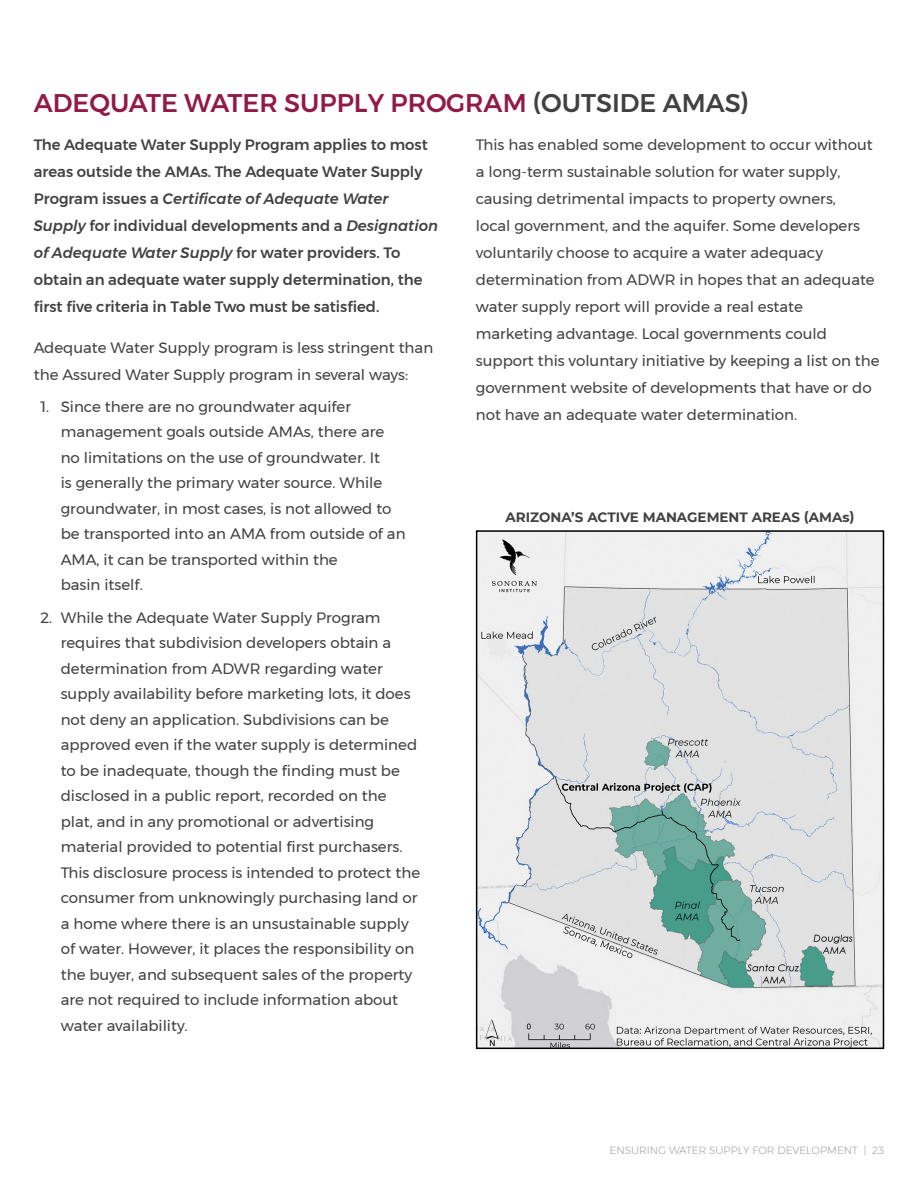
<style>
.page{position:relative;width:918px;height:1188px;background:#fff}
.page>*{position:absolute;margin:0;border:0;box-sizing:border-box;transform-origin:0 0}
.t1{font:500 25.5px "Montserrat";color:#931a42}
.t2{font:15px/25.5px "Montserrat";color:#414042}
.t3{font:500 15px/27px "Montserrat";color:#414042}
.t4{font:700 13.5px "Montserrat";color:#414042}
.t5{font:300 10.5px "Montserrat";color:#a7a9ac}
.s1{color:#414042}
.s2{font-style:italic}
</style>
<div class="page">
<img style="left:479px;top:533px;width:402px;height:513px">
<div style="left:476px;top:530px;width:408px;height:519px;border:2px solid #000"></div>
<h1 class="t1" style="left:34px;top:83px;width:717px">ADEQUATE WATER SUPPLY PROGRAM <span class="s1">(OUTSIDE AMAS)</span></h1>
<p class="t3" style="left:34px;top:131px;width:406px">The Adequate Water Supply Program applies to most areas outside the AMAs. The Adequate Water Supply Program issues a <span class="s2">Certificate of Adequate Water Supply</span> for individual developments and a <span class="s2">Designation of Adequate Water Supply</span> for water providers. To obtain an adequate water supply determination, the first five criteria in Table Two must be satisfied.</p>
<p class="t2" style="left:34px;top:334px;width:401px;line-height:27px">Adequate Water Supply program is less stringent than the Assured Water Supply program in several ways:</p>
<p class="t2" style="left:61px;top:394px;width:346px;text-indent:-20px">1. Since there are no groundwater aquifer management goals outside AMAs, there are no limitations on the use of groundwater. It<br>is generally the primary water source. While groundwater, in most cases, is not allowed to be transported into an AMA from outside of an AMA, it can be transported within the<br>basin itself.</p>
<p class="t2" style="left:61px;top:604px;width:361px;text-indent:-20px">2. While the Adequate Water Supply Program requires that subdivision developers obtain a determination from ADWR regarding water supply availability before marketing lots, it does not deny an application. Subdivisions can be approved even if the water supply is determined to be inadequate, though the finding must be disclosed in a public report, recorded on the plat, and in any promotional or advertising material provided to potential first purchasers.<br>This disclosure process is intended to protect the consumer from unknowingly purchasing land or a home where there is an unsustainable supply of water. However, it places the responsibility on the buyer, and subsequent sales of the property are not required to include information about water availability.</p>
<p class="t2" style="left:476px;top:131px;width:405px;line-height:27px">This has enabled some development to occur without a long-term sustainable solution for water supply, causing detrimental impacts to property owners,<br>local government, and the aquifer. Some developers voluntarily choose to acquire a water adequacy determination from ADWR in hopes that an adequate water supply report will provide a real estate marketing advantage. Local governments could support this voluntary initiative by keeping a list on the government website of developments that have or do not have an adequate water determination.</p>
<p class="t4" style="left:505px;top:507px;width:351px">ARIZONA’S ACTIVE MANAGEMENT AREAS (AMAs)</p>
<p class="t5" style="left:610px;top:1142px;width:276px">ENSURING WATER SUPPLY FOR DEVELOPMENT | 23</p>
</div>
